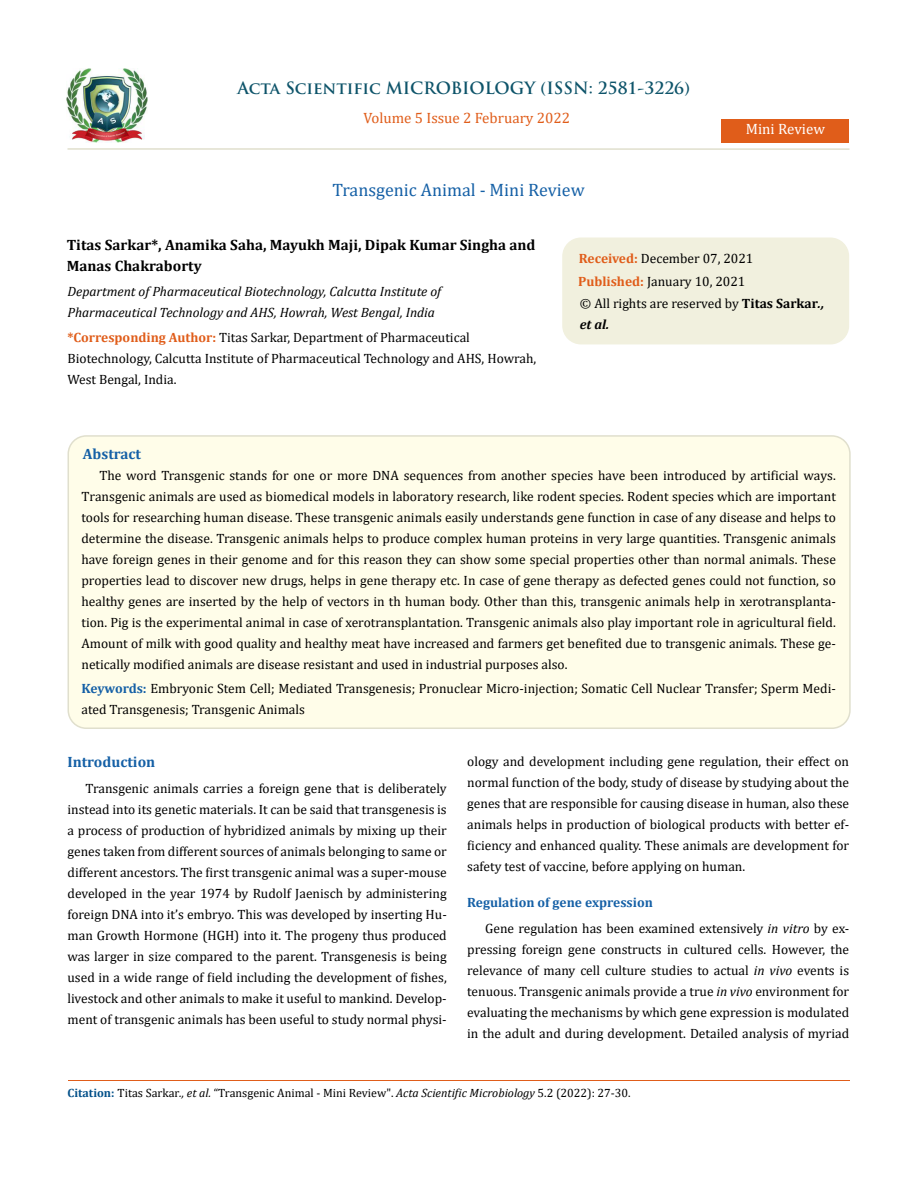
<style>
.page{position:relative;width:917px;height:1188px;background:#fff}
.page>*{position:absolute;margin:0;border:0;box-sizing:border-box;transform-origin:0 0}
.t1{font:18px "Cambria";color:#1560a6}
.t2{font:700 16.5px "Trajan Pro";color:#0e546a}
.t3{font:700 15px/21px "Cambria";color:#000}
.t4{font:15px "Cambria";color:#e05d1a}
.t5{font:700 15px "Cambria";color:#1560a6}
.t6{font:15px "Cambria";color:#fff}
.t7{font:13.5px/21px "Cambria";color:#000}
.t8{font:italic 13.5px/21px "Cambria";color:#000}
.t9{font:12px "Cambria";color:#000}
.s1{font-weight:700;color:#e05d1a}
.s2{font-weight:700}
.s3{font-weight:700;font-style:italic}
.s4{font-weight:700;color:#1560a6}
.s5{font-style:italic}
.s6{font-weight:700;color:#035089}
</style>
<div class="page">
<img style="left:67px;top:68px;width:80px;height:74px">
<div style="left:721px;top:119px;width:128px;height:23px;background:#e05d1a"></div>
<div style="left:563px;top:238px;width:285px;height:106px;background:#f1f0de;border-radius:18px"></div>
<div style="left:562px;top:238px;width:287px;height:106px;border:2px solid #f1f0de;border-radius:18px"></div>
<div style="left:68px;top:436px;width:781px;height:292px;background:#fffde9;border-radius:18px"></div>
<div style="left:67px;top:435px;width:783px;height:294px;border:2px solid #e0dfcd;border-radius:18px"></div>
<hr style="left:68px;top:1081px;width:781px;height:1px;background:#e05d1a">
<hr style="left:67px;top:148px;width:782px;height:2px;background:#e0dfcd">
<p class="t2" style="left:237px;top:77px;width:454px">Acta Scientific MICROBIOLOGY (ISSN: 2581-3226)</p>
<p class="t4" style="left:363px;top:109px;width:208px">Volume 5 Issue 2 February 2022</p>
<p class="t6" style="left:745px;top:120px;width:81px">Mini Review</p>
<h1 class="t1" style="left:332px;top:180px;width:254px">Transgenic Animal - Mini Review</h1>
<p class="t3" style="left:67px;top:234px;width:470px">Titas Sarkar*, Anamika Saha, Mayukh Maji, Dipak Kumar Singha and<br>Manas Chakraborty</p>
<p class="t8" style="left:67px;top:281px;width:375px">Department of Pharmaceutical Biotechnology, Calcutta Institute of<br>Pharmaceutical Technology and AHS, Howrah, West Bengal, India</p>
<p class="t7" style="left:67px;top:327px;width:470px"><span class="s1">*Corresponding Author:</span> Titas Sarkar, Department of Pharmaceutical<br>Biotechnology, Calcutta Institute of Pharmaceutical Technology and AHS, Howrah,<br>West Bengal, India.</p>
<p class="t7" style="left:578px;top:247px;width:177px;line-height:23px"><span class="s1">Received:</span> December 07, 2021<br><span class="s1">Published:</span> January 10, 2021</p>
<p class="t7" style="left:580px;top:292px;width:246px">© All rights are reserved by <span class="s2">Titas Sarkar</span><span class="s3">., et al.</span></p>
<p class="t5" style="left:83px;top:444px;width:60px">Abstract</p>
<p class="t7" style="left:81px;top:465px;width:756px;text-align:justify;text-indent:18px">The word Transgenic stands for one or more DNA sequences from another species have been introduced by artificial ways.<br>Transgenic animals are used as biomedical models in laboratory research, like rodent species. Rodent species which are important tools for researching human disease. These transgenic animals easily understands gene function in case of any disease and helps to determine the disease. Transgenic animals helps to produce complex human proteins in very large quantities. Transgenic animals have foreign genes in their genome and for this reason they can show some special properties other than normal animals. These properties lead to discover new drugs, helps in gene therapy etc. In case of gene therapy as defected genes could not function, so healthy genes are inserted by the help of vectors in th human body. Other than this, transgenic animals help in xerotransplanta&shy;tion. Pig is the experimental animal in case of xerotransplantation. Transgenic animals also play important role in agricultural field.<br>Amount of milk with good quality and healthy meat have increased and farmers get benefited due to transgenic animals. These ge&shy;netically modified animals are disease resistant and used in industrial purposes also.</p>
<p class="t7" style="left:81px;top:678px;width:756px"><span class="s4">Keywords:</span> Embryonic Stem Cell; Mediated Transgenesis; Pronuclear Micro-injection; Somatic Cell Nuclear Transfer; Sperm Medi&shy;ated Transgenesis; Transgenic Animals</p>
<p class="t5" style="left:67px;top:752px;width:89px">Introduction</p>
<p class="t7" style="left:67px;top:778px;width:381px;text-align:justify;text-indent:18px">Transgenic animals carries a foreign gene that is deliberately instead into its genetic materials. It can be said that transgenesis is a process of production of hybridized animals by mixing up their genes taken from different sources of animals belonging to same or different ancestors. The first transgenic animal was a super-mouse developed in the year 1974 by Rudolf Jaenisch by administering foreign DNA into it’s embryo. This was developed by inserting Hu&shy;man Growth Hormone (HGH) into it. The progeny thus produced was larger in size compared to the parent. Transgenesis is being used in a wide range of field including the development of fishes, livestock and other animals to make it useful to mankind. Develop&shy;ment of transgenic animals has been useful to study normal physi-</p>
<p class="t7" style="left:467px;top:751px;width:383px;text-align:justify">ology and development including gene regulation, their effect on normal function of the body, study of disease by studying about the genes that are responsible for causing disease in human, also these animals helps in production of biological products with better ef&shy;ficiency and enhanced quality. These animals are development for safety test of vaccine, before applying on human.</p>
<p class="t7" style="left:485px;top:890px;width:365px;line-height:25.5px;text-indent:-18px"><span class="s4">Regulation of gene expression<br></span>Gene regulation has been examined extensively <span class="s5">in vitro</span> by ex-</p>
<p class="t7" style="left:467px;top:939px;width:383px;text-align:justify">pressing foreign gene constructs in cultured cells. However, the relevance of many cell culture studies to actual <span class="s5">in vivo</span> events is tenuous. Transgenic animals provide a true <span class="s5">in vivo</span> environment for evaluating the mechanisms by which gene expression is modulated in the adult and during development. Detailed analysis of myriad</p>
<p class="t9" style="left:68px;top:1086px;width:564px"><span class="s6">Citation:</span> Titas Sarkar<span class="s5">., et al.</span> “Transgenic Animal - Mini Review". <span class="s5">Acta Scientific Microbiology</span> 5.2 (2022): 27-30.</p>
</div>
